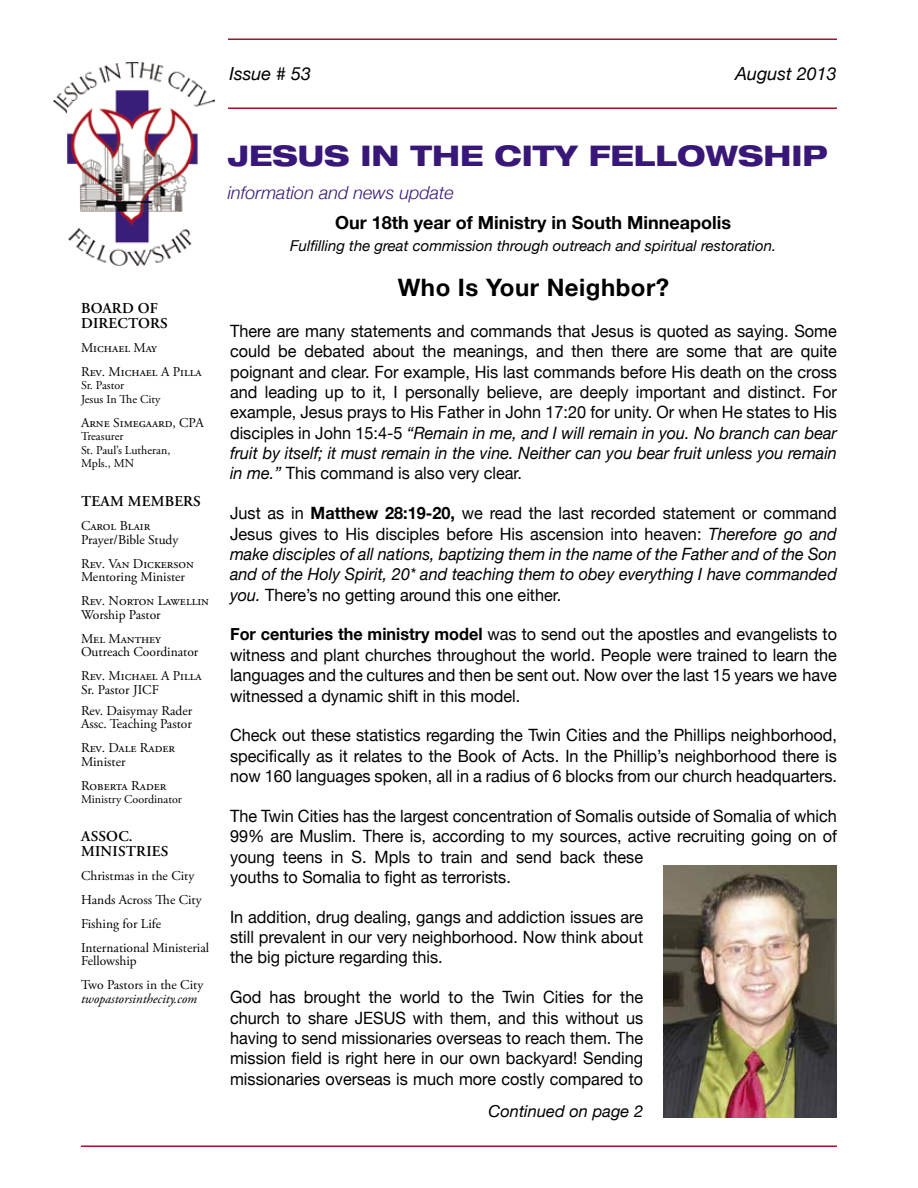
<style>
.page{position:relative;width:918px;height:1188px;background:#fff}
.page>*{position:absolute;margin:0;border:0;box-sizing:border-box;transform-origin:0 0}
.t1{font:800 expanded 28.5px "Helvetica Neue";color:#381778}
.t2{font:700 24px "Helvetica Neue";letter-spacing:.02em;color:#000}
.t3{font:700 18px "Helvetica Neue";color:#000}
.t4{font:italic 300 18px "Helvetica Neue";color:#381778}
.t5{font:italic 18px "Helvetica Neue";color:#000}
.t6{font:16.95px/20.4px "Helvetica Neue";color:#000;text-align:justify;scale:.96 1}
.t7{font:italic 16.95px/20.4px "Helvetica Neue";color:#000;text-align:justify;scale:.96 1}
.t8{font:italic 16.5px "Helvetica Neue";color:#000}
.t9{font:italic 15px "Helvetica Neue";color:#000}
.t10{font:600 15px/15px "Adobe Garamond Pro";letter-spacing:.015em;color:#000}
.t11{font:13.5px/13.5px "Adobe Garamond Pro";color:#000}
.t12{font:italic 13.5px "Adobe Garamond Pro";color:#000}
.t13{font:12px/13.5px "Adobe Garamond Pro";letter-spacing:-.005em;color:#000}
.s1{font-style:italic}
.s2{font-style:normal}
.s3{font-weight:700;font-style:normal}
.s4{font-weight:700}
</style>
<div class="page">
<img style="left:663px;top:866px;width:174px;height:251px">
<hr style="left:81px;top:38px;width:756px;height:2px;background:#a9132a">
<hr style="left:81px;top:107px;width:756px;height:2px;background:#a9132a">
<hr style="left:81px;top:1145px;width:756px;height:2px;background:#a9132a">
<div style="left:53px;top:9px;width:175px;height:256px;background:#fff"></div>
<img style="left:53px;top:63px;width:161px;height:202px">
<p class="t5" style="left:229px;top:63px;width:83px">Issue # 53</p>
<p class="t5" style="left:735px;top:63px;width:103px">August 2013</p>
<p class="t10" style="left:81px;top:301px;width:88px">BOARD OF<br>DIRECTORS</p>
<p class="t11" style="left:81px;top:336px;width:122px;line-height:24px">Michael May<br>Rev. Michael A Pilla</p>
<p class="t13" style="left:81px;top:379px;width:81px">Sr. Pastor<br>Jesus In The City</p>
<p class="t11" style="left:81px;top:416px;width:124px">Arne Simegaard, CPA</p>
<p class="t13" style="left:81px;top:430px;width:91px">Treasurer<br>St. Paul’s Lutheran,<br>Mpls., MN</p>
<p class="t10" style="left:81px;top:494px;width:121px">TEAM MEMBERS</p>
<p class="t11" style="left:81px;top:520px;width:99px">Carol Blair<br>Prayer/Bible Study</p>
<p class="t11" style="left:81px;top:557px;width:115px">Rev. Van Dickerson<br>Mentoring Minister</p>
<p class="t11" style="left:81px;top:595px;width:130px">Rev. Norton Lawellin<br>Worship Pastor</p>
<p class="t11" style="left:81px;top:632px;width:119px">Mel Manthey<br>Outreach Coordinator</p>
<p class="t11" style="left:81px;top:670px;width:122px">Rev. Michael A Pilla<br>Sr. Pastor JICF</p>
<p class="t11" style="left:81px;top:704px;width:113px">Rev. Daisymay Rader<br>Assc. Teaching Pastor</p>
<p class="t11" style="left:81px;top:742px;width:96px">Rev. Dale Rader<br>Minister</p>
<p class="t11" style="left:81px;top:779px;width:87px">Roberta Rader</p>
<p class="t13" style="left:81px;top:793px;width:102px">Ministry Coordinator</p>
<p class="t10" style="left:81px;top:829px;width:89px">ASSOC.<br>MINISTRIES</p>
<p class="t11" style="left:81px;top:864px;width:130px;line-height:24px">Christmas in the City<br>Hands Across The City<br>Fishing for Life<br>International Ministerial</p>
<p class="t11" style="left:81px;top:949px;width:124px;line-height:24px">Fellowship<br>Two Pastors in the City</p>
<p class="t12" style="left:81px;top:990px;width:118px">twopastorsinthecity.com</p>
<h1 class="t1" style="left:228px;top:138px;width:601px">JESUS IN THE CITY FELLOWSHIP</h1>
<p class="t4" style="left:228px;top:182px;width:227px">information and news update</p>
<p class="t3" style="left:335px;top:212px;width:397px">Our 18th year of Ministry in South Minneapolis</p>
<p class="t9" style="left:290px;top:236px;width:488px">Fulfilling the great commission through outreach and spiritual restoration.</p>
<h2 class="t2" style="left:398px;top:273px;width:273px">Who Is Your Neighbor?</h2>
<p class="t6" style="left:230px;top:321px;width:634px">There are many statements and commands that Jesus is quoted as saying. Some could be debated about the meanings, and then there are some that are quite poignant and clear. For example, His last commands before His death on the cross and leading up to it, I personally believe, are deeply important and distinct. For example, Jesus prays to His Father in John 17:20 for unity. Or when He states to His disciples in John 15:4-5 <span class="s1">“Remain in me, and I will remain in you. No branch can bear fruit by itself; it must remain in the vine. Neither can you bear fruit unless you remain in me.”</span> This command is also very clear.</p>
<p class="t7" style="left:230px;top:503px;width:634px"><span class="s2">Just as in</span> <span class="s3">Matthew 28:19-20,</span> <span class="s2">we read the last recorded statement or command Jesus gives to His disciples before His ascension into heaven:</span> Therefore go and make disciples of all nations, baptizing them in the name of the Father and of the Son and of the Holy Spirit, 20* and teaching them to obey everything I have commanded you. <span class="s2">There’s no getting around this one either.</span></p>
<p class="t6" style="left:230px;top:624px;width:634px"><span class="s4">For centuries the ministry model</span> was to send out the apostles and evangelists to witness and plant churches throughout the world. People were trained to learn the languages and the cultures and then be sent out. Now over the last 15 years we have witnessed a dynamic shift in this model.</p>
<p class="t6" style="left:230px;top:725px;width:634px">Check out these statistics regarding the Twin Cities and the Phillips neighborhood, specifically as it relates to the Book of Acts. In the Phillip’s neighborhood there is now 160 languages spoken, all in a radius of 6 blocks from our church headquarters.</p>
<p class="t6" style="left:230px;top:805px;width:634px;text-align:left">The Twin Cities has the largest concentration of Somalis outside of Somalia of which 99% are Muslim. There is, according to my sources, active recruiting going on of young teens in S. Mpls to train and send back these<br>youths to Somalia to fight as terrorists.</p>
<p class="t6" style="left:230px;top:906px;width:432px">In addition, drug dealing, gangs and addiction issues are still prevalent in our very neighborhood. Now think about the big picture regarding this.</p>
<p class="t6" style="left:230px;top:987px;width:432px">God has brought the world to the Twin Cities for the church to share JESUS with them, and this without us having to send missionaries overseas to reach them. The mission field is right here in our own backyard! Sending missionaries overseas is much more costly compared to</p>
<p class="t8" style="left:489px;top:1101px;width:156px">Continued on page 2</p>
</div>
